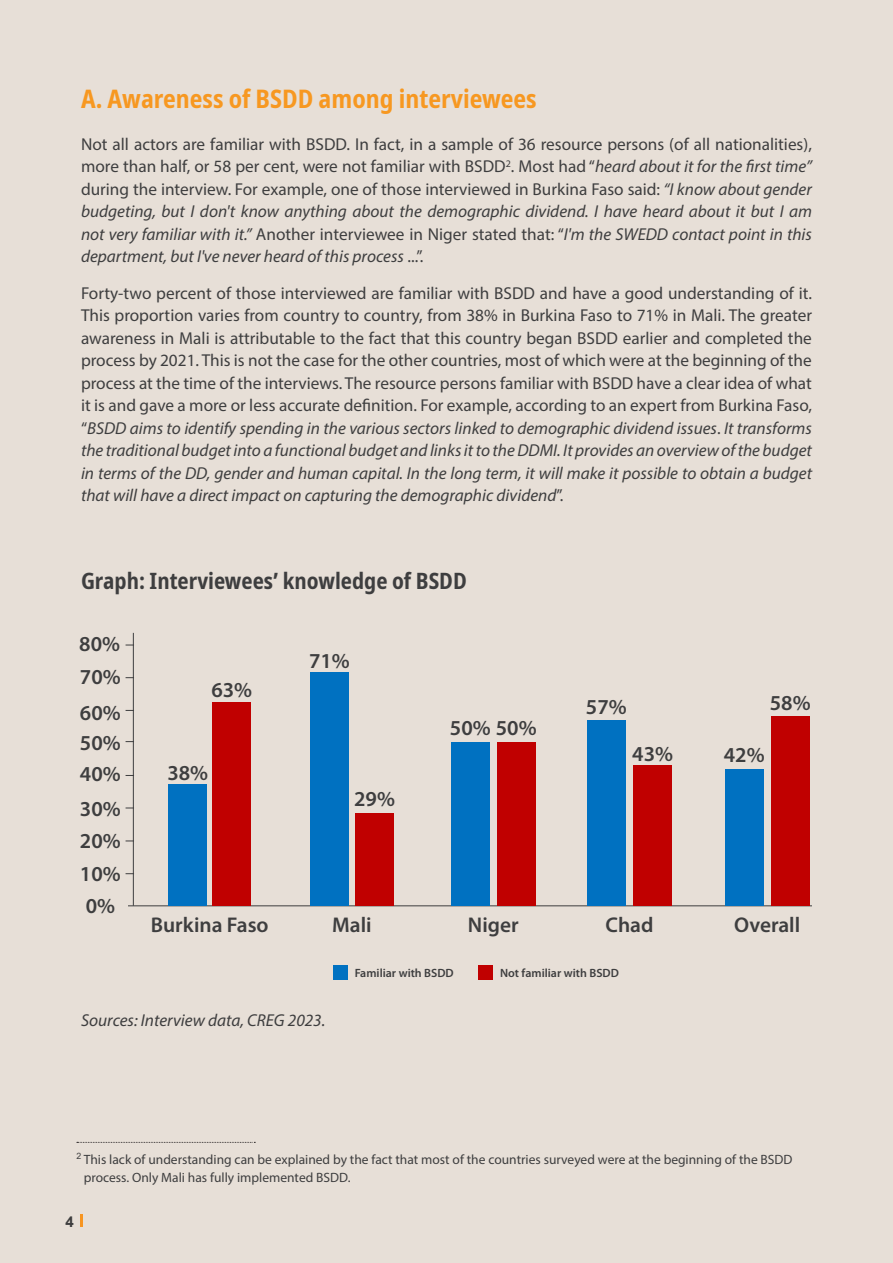
<style>
.page{position:relative;width:893px;height:1263px;background:#e7dfd7}
.page>*{position:absolute;margin:0;border:0;box-sizing:border-box;transform-origin:0 0}
.Paragraph_Style_4{font:700 condensed 25.5px "Noto Sans";color:#f79821}
.Paragraph_Style_4-2{font:700 condensed 22.5px "Noto Sans";color:#3e3e3f}
.body-10{font:600 21.3px "Myriad Pro";color:#3e3e3f}
.body-10-2{font:17.25px/22.5px "Myriad Pro";color:#3e3e3f;text-align:justify}
.body-10-3{font:italic 17.25px "Myriad Pro";color:#3e3e3f}
.main_body_text{font:700 15px "Arial";color:#3e3e3f}
.FOOTNOTE_arial{font:13.5px/18px "Myriad Pro";color:#3e3e3f}
.body-10-4{font:600 12px "Myriad Pro";color:#3e3e3f}
.s1{font-style:italic}
</style>
<div class="page">
<svg style="left:77px;top:1142px;width:178px;height:1px"></svg>
<hr style="left:133px;top:633px;width:1px;height:273px;background:#3e3e3f">
<hr style="left:128px;top:905px;width:684px;height:1px;background:#3e3e3f">
<div style="left:212px;top:703px;width:39px;height:203px;background:#c00000"></div>
<div style="left:168px;top:784px;width:39px;height:122px;background:#0071c1"></div>
<div style="left:310px;top:673px;width:39px;height:233px;background:#0071c1"></div>
<div style="left:355px;top:813px;width:39px;height:93px;background:#c00000"></div>
<div style="left:497px;top:742px;width:39px;height:164px;background:#c00000"></div>
<div style="left:451px;top:742px;width:39px;height:164px;background:#0071c1"></div>
<div style="left:587px;top:720px;width:39px;height:186px;background:#0071c1"></div>
<div style="left:633px;top:765px;width:39px;height:141px;background:#c00000"></div>
<div style="left:771px;top:716px;width:39px;height:190px;background:#c00000"></div>
<div style="left:725px;top:769px;width:39px;height:137px;background:#0071c1"></div>
<div style="left:333px;top:965px;width:15px;height:15px;background:#0071c1"></div>
<div style="left:478px;top:965px;width:15px;height:15px;background:#c00000"></div>
<svg style="left:80px;top:1214px;width:2px;height:13px"></svg>
<p class="Paragraph_Style_4" style="left:81px;top:81px;width:457px">A. Awareness of BSDD among interviewees</p>
<p class="body-10-2" style="left:81px;top:133px;width:733px">Not all actors are familiar with BSDD. In fact, in a sample of 36 resource persons (of all nationalities), more than half, or 58 per cent, were not familiar with BSDD<sup>2</sup>. Most had “<span class="s1">heard about it for the first time” </span>during the interview. For example, one of those interviewed in Burkina Faso said: <span class="s1">“I know about gender budgeting, but I don't know anything about the demographic dividend. I have heard about it but I am not very familiar with it.”</span> Another interviewee in Niger stated that: “<span class="s1">I'm the SWEDD contact point in this department, but I've never heard of this process</span> ...”.</p>
<p class="body-10-2" style="left:81px;top:281px;width:733px">Forty-two percent of those interviewed are familiar with BSDD and have a good understanding of it.<br>This proportion varies from country to country, from 38% in Burkina Faso to 71% in Mali. The greater awareness in Mali is attributable to the fact that this country began BSDD earlier and completed the process by 2021. This is not the case for the other countries, most of which were at the beginning of the process at the time of the interviews. The resource persons familiar with BSDD have a clear idea of what it is and gave a more or less accurate definition. For example, according to an expert from Burkina Faso, “<span class="s1">BSDD aims to identify spending in the various sectors linked to demographic dividend issues</span>. <span class="s1">It transforms the traditional budget into a functional budget and links it to the DDMI. It provides an overview of the budget in terms of the DD, gender and human capital. In the long term, it will make it possible to obtain a budget that will have a direct impact on capturing the demographic dividend</span>”.</p>
<p class="Paragraph_Style_4-2" style="left:81px;top:564px;width:387px">Graph: Interviewees’ knowledge of BSDD</p>
<p class="body-10" style="left:79px;top:630px;width:42px">80%</p>
<p class="body-10" style="left:80px;top:663px;width:42px">70%</p>
<p class="body-10" style="left:80px;top:699px;width:42px">60%</p>
<p class="body-10" style="left:80px;top:729px;width:42px">50%</p>
<p class="body-10" style="left:80px;top:760px;width:42px">40%</p>
<p class="body-10" style="left:80px;top:795px;width:42px">30%</p>
<p class="body-10" style="left:80px;top:827px;width:42px">20%</p>
<p class="body-10" style="left:80px;top:860px;width:42px">10%</p>
<p class="body-10" style="left:86px;top:892px;width:31px">0%</p>
<p class="body-10" style="left:211px;top:676px;width:42px">63%</p>
<p class="body-10" style="left:167px;top:759px;width:42px">38%</p>
<p class="body-10" style="left:309px;top:647px;width:42px">71%</p>
<p class="body-10" style="left:354px;top:785px;width:42px">29%</p>
<p class="body-10" style="left:151px;top:911px;width:119px">Burkina Faso</p>
<p class="body-10" style="left:332px;top:911px;width:41px">Mali</p>
<p class="body-10" style="left:450px;top:714px;width:88px">50% 50%</p>
<p class="body-10" style="left:586px;top:693px;width:42px">57%</p>
<p class="body-10" style="left:632px;top:740px;width:42px">43%</p>
<p class="body-10" style="left:468px;top:911px;width:52px">Niger</p>
<p class="body-10" style="left:606px;top:911px;width:49px">Chad</p>
<p class="body-10-4" style="left:355px;top:965px;width:101px">Familiar with BSDD</p>
<p class="body-10-4" style="left:500px;top:965px;width:120px">Not familiar with BSDD</p>
<p class="body-10-3" style="left:81px;top:1009px;width:246px">Sources: Interview data, CREG 2023.</p>
<p class="body-10" style="left:770px;top:689px;width:42px">58%</p>
<p class="body-10" style="left:724px;top:742px;width:42px">42%</p>
<p class="body-10" style="left:734px;top:911px;width:68px">Overall</p>
<p class="FOOTNOTE_arial" style="left:84px;top:1150px;width:710px;text-indent:-7px"><sup>2</sup> This lack of understanding can be explained by the fact that most of the countries surveyed were at the beginning of the BSDD process. Only Mali has fully implemented BSDD.</p>
<p class="main_body_text" style="left:66px;top:1211px;width:10px">4</p>
</div>
